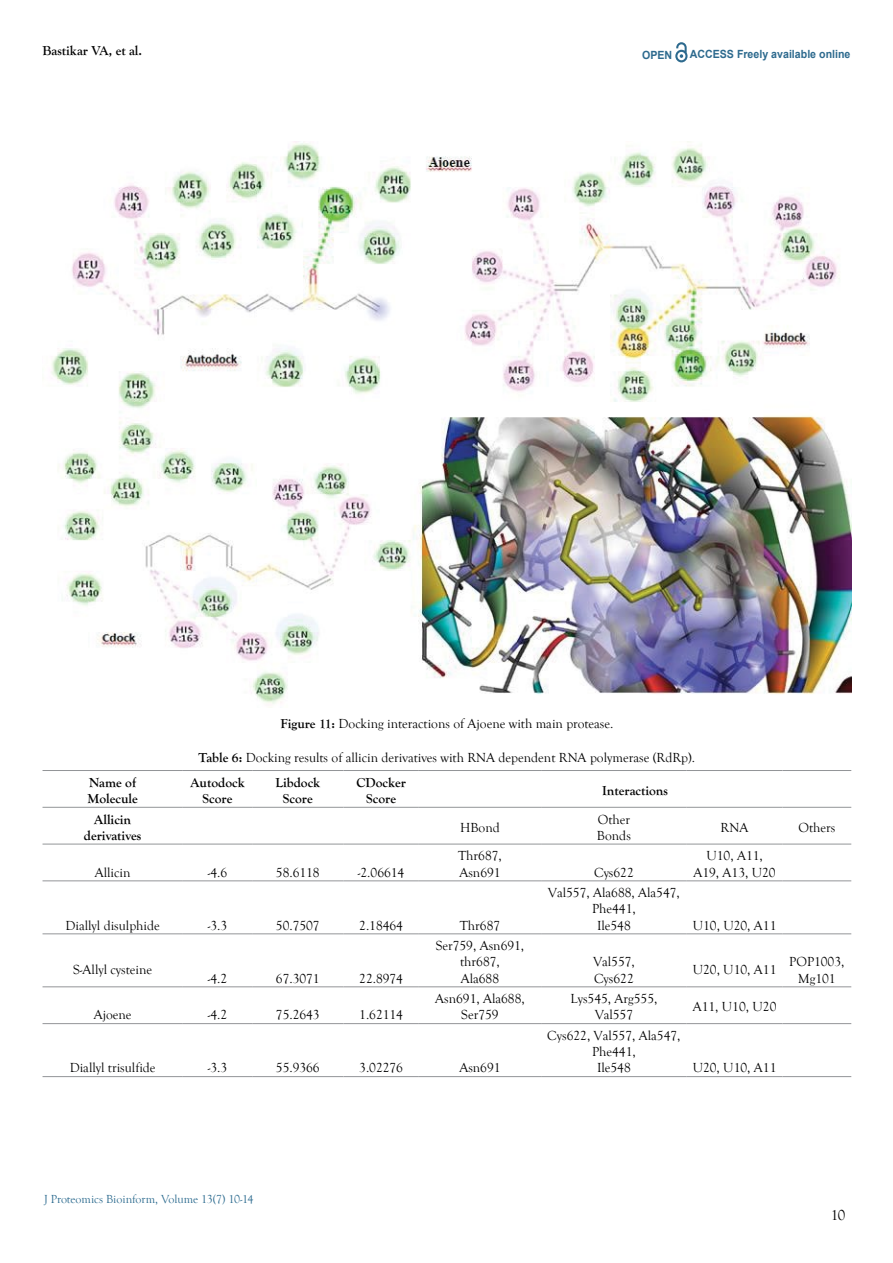
<style>
.page{position:relative;width:893px;height:1263px;background:#fff}
.page>*{position:absolute;margin:0;border:0;box-sizing:border-box;transform-origin:0 0}
.t1{font:15px "Goudy Old Style T";color:#000}
.t2{font:13.5px/16.2px "Goudy Old Style T";color:#000;text-align:center}
.t3{font:700 13.5px/16.2px "Goudy Old Style T";color:#000;text-align:center}
.t4{font:12px "Goudy Old Style T";color:#2c6b8f}
.t5{font:700 11.25px "Arial";color:#2d6a8e;scale:.94 1}
.s1{font-weight:700}
</style>
<div class="page">
<svg style="left:675px;top:43px;width:12px;height:19px"></svg>
<img style="left:51px;top:141px;width:800px;height:563px">
<hr style="left:43px;top:770px;width:140px;height:1px;background:#939598">
<hr style="left:183px;top:770px;width:69px;height:1px;background:#939598">
<hr style="left:252px;top:770px;width:91px;height:1px;background:#939598">
<hr style="left:343px;top:770px;width:76px;height:1px;background:#939598">
<hr style="left:419px;top:770px;width:122px;height:1px;background:#939598">
<hr style="left:541px;top:770px;width:146px;height:1px;background:#939598">
<hr style="left:687px;top:770px;width:95px;height:1px;background:#939598">
<hr style="left:782px;top:770px;width:69px;height:1px;background:#939598">
<hr style="left:43px;top:807px;width:140px;height:1px;background:#939598">
<hr style="left:183px;top:807px;width:69px;height:1px;background:#939598">
<hr style="left:252px;top:807px;width:91px;height:1px;background:#939598">
<hr style="left:343px;top:807px;width:76px;height:1px;background:#939598">
<hr style="left:419px;top:807px;width:122px;height:1px;background:#939598">
<hr style="left:541px;top:807px;width:146px;height:1px;background:#939598">
<hr style="left:687px;top:807px;width:95px;height:1px;background:#939598">
<hr style="left:782px;top:807px;width:69px;height:1px;background:#939598">
<hr style="left:43px;top:844px;width:140px;height:1px;background:#939598">
<hr style="left:183px;top:844px;width:69px;height:1px;background:#939598">
<hr style="left:252px;top:844px;width:91px;height:1px;background:#939598">
<hr style="left:343px;top:844px;width:76px;height:1px;background:#939598">
<hr style="left:419px;top:844px;width:122px;height:1px;background:#939598">
<hr style="left:541px;top:844px;width:146px;height:1px;background:#939598">
<hr style="left:687px;top:844px;width:95px;height:1px;background:#939598">
<hr style="left:782px;top:844px;width:69px;height:1px;background:#939598">
<hr style="left:43px;top:880px;width:140px;height:1px;background:#939598">
<hr style="left:183px;top:880px;width:69px;height:1px;background:#939598">
<hr style="left:252px;top:880px;width:91px;height:1px;background:#939598">
<hr style="left:343px;top:880px;width:76px;height:1px;background:#939598">
<hr style="left:419px;top:880px;width:122px;height:1px;background:#939598">
<hr style="left:541px;top:880px;width:146px;height:1px;background:#939598">
<hr style="left:687px;top:880px;width:95px;height:1px;background:#939598">
<hr style="left:782px;top:880px;width:69px;height:1px;background:#939598">
<hr style="left:43px;top:933px;width:140px;height:1px;background:#939598">
<hr style="left:183px;top:933px;width:69px;height:1px;background:#939598">
<hr style="left:252px;top:933px;width:91px;height:1px;background:#939598">
<hr style="left:343px;top:933px;width:76px;height:1px;background:#939598">
<hr style="left:419px;top:933px;width:122px;height:1px;background:#939598">
<hr style="left:541px;top:933px;width:146px;height:1px;background:#939598">
<hr style="left:687px;top:933px;width:95px;height:1px;background:#939598">
<hr style="left:782px;top:933px;width:69px;height:1px;background:#939598">
<hr style="left:43px;top:986px;width:140px;height:1px;background:#939598">
<hr style="left:183px;top:986px;width:69px;height:1px;background:#939598">
<hr style="left:252px;top:986px;width:91px;height:1px;background:#939598">
<hr style="left:343px;top:986px;width:76px;height:1px;background:#939598">
<hr style="left:419px;top:986px;width:122px;height:1px;background:#939598">
<hr style="left:541px;top:986px;width:146px;height:1px;background:#939598">
<hr style="left:687px;top:986px;width:95px;height:1px;background:#939598">
<hr style="left:782px;top:986px;width:69px;height:1px;background:#939598">
<hr style="left:43px;top:1023px;width:140px;height:1px;background:#939598">
<hr style="left:183px;top:1023px;width:69px;height:1px;background:#939598">
<hr style="left:252px;top:1023px;width:91px;height:1px;background:#939598">
<hr style="left:343px;top:1023px;width:76px;height:1px;background:#939598">
<hr style="left:419px;top:1023px;width:122px;height:1px;background:#939598">
<hr style="left:541px;top:1023px;width:146px;height:1px;background:#939598">
<hr style="left:687px;top:1023px;width:95px;height:1px;background:#939598">
<hr style="left:782px;top:1023px;width:69px;height:1px;background:#939598">
<hr style="left:43px;top:1076px;width:140px;height:1px;background:#939598">
<hr style="left:183px;top:1076px;width:69px;height:1px;background:#939598">
<hr style="left:252px;top:1076px;width:91px;height:1px;background:#939598">
<hr style="left:343px;top:1076px;width:76px;height:1px;background:#939598">
<hr style="left:419px;top:1076px;width:122px;height:1px;background:#939598">
<hr style="left:541px;top:1076px;width:146px;height:1px;background:#939598">
<hr style="left:687px;top:1076px;width:95px;height:1px;background:#939598">
<hr style="left:782px;top:1076px;width:69px;height:1px;background:#939598">
<p class="t3" style="left:43px;top:42px;width:101px">Bastikar VA, et al.</p>
<p class="t5" style="left:642px;top:47px;width:34px">OPEN</p>
<p class="t5" style="left:690px;top:46px;width:172px">ACCESS Freely available online</p>
<p class="t2" style="left:280px;top:716px;width:334px"><span class="s1">Figure 11:</span> Docking interactions of Ajoene with main protease.</p>
<p class="t2" style="left:199px;top:749px;width:498px"><span class="s1">Table 6:</span> Docking results of allicin derivatives with RNA dependent RNA polymerase (RdRp).</p>
<p class="t3" style="left:87px;top:774px;width:52px;text-align:left">Name of<br>Molecule</p>
<p class="t3" style="left:190px;top:774px;width:56px">Autodock<br>Score</p>
<p class="t3" style="left:275px;top:774px;width:46px">Libdock<br>Score</p>
<p class="t3" style="left:356px;top:774px;width:51px">CDocker<br>Score</p>
<p class="t3" style="left:602px;top:782px;width:67px">Interactions</p>
<p class="t3" style="left:84px;top:811px;width:59px">Allicin derivatives</p>
<p class="t2" style="left:460px;top:819px;width:41px">HBond</p>
<p class="t2" style="left:597px;top:811px;width:35px;text-align:left">Other<br>Bonds</p>
<p class="t2" style="left:721px;top:819px;width:29px">RNA</p>
<p class="t2" style="left:798px;top:819px;width:38px">Others</p>
<p class="t2" style="left:95px;top:864px;width:37px">Allicin</p>
<p class="t2" style="left:208px;top:864px;width:21px">-4.6</p>
<p class="t2" style="left:276px;top:864px;width:45px">58.6118</p>
<p class="t2" style="left:358px;top:864px;width:48px">-2.06614</p>
<p class="t2" style="left:458px;top:848px;width:45px;text-align:left">Thr687,<br>Asn691</p>
<p class="t2" style="left:693px;top:848px;width:84px">U10, A11,<br>A19, A13, U20</p>
<p class="t2" style="left:594px;top:864px;width:41px">Cys622</p>
<p class="t2" style="left:65px;top:917px;width:96px">Diallyl disulphide</p>
<p class="t2" style="left:208px;top:917px;width:21px">-3.3</p>
<p class="t2" style="left:276px;top:917px;width:45px">50.7507</p>
<p class="t2" style="left:359px;top:917px;width:45px">2.18464</p>
<p class="t2" style="left:460px;top:917px;width:42px">Thr687</p>
<p class="t2" style="left:73px;top:962px;width:80px">S-Allyl cysteine</p>
<p class="t2" style="left:208px;top:970px;width:21px">-4.2</p>
<p class="t2" style="left:276px;top:970px;width:45px">67.3071</p>
<p class="t2" style="left:359px;top:970px;width:45px">22.8974</p>
<p class="t2" style="left:436px;top:938px;width:90px">Ser759, Asn691, thr687,<br>Ala688</p>
<p class="t2" style="left:548px;top:885px;width:133px">Val557, Ala688, Ala547,<br>Phe441,<br>Ile548</p>
<p class="t2" style="left:693px;top:917px;width:85px">U10, U20, A11</p>
<p class="t2" style="left:593px;top:954px;width:43px;text-align:left">Val557,<br>Cys622</p>
<p class="t2" style="left:693px;top:962px;width:85px">U20, U10, A11</p>
<p class="t2" style="left:789px;top:954px;width:57px">POP1003,<br>Mg101</p>
<p class="t2" style="left:94px;top:1007px;width:39px">Ajoene</p>
<p class="t2" style="left:208px;top:1007px;width:21px">-4.2</p>
<p class="t2" style="left:276px;top:1007px;width:45px">75.2643</p>
<p class="t2" style="left:359px;top:1007px;width:45px">1.62114</p>
<p class="t2" style="left:435px;top:991px;width:91px">Asn691, Ala688,<br>Ser759</p>
<p class="t2" style="left:570px;top:991px;width:88px">Lys545, Arg555,<br>Val557</p>
<p class="t2" style="left:693px;top:999px;width:85px">A11, U10, U20</p>
<p class="t2" style="left:70px;top:1060px;width:87px">Diallyl trisulfide</p>
<p class="t2" style="left:208px;top:1060px;width:21px">-3.3</p>
<p class="t2" style="left:276px;top:1060px;width:45px">55.9366</p>
<p class="t2" style="left:359px;top:1060px;width:45px">3.02276</p>
<p class="t2" style="left:459px;top:1060px;width:43px">Asn691</p>
<p class="t4" style="left:44px;top:1192px;width:211px">J Proteomics Bioinform, Volume 13(7) 10-14</p>
<p class="t2" style="left:547px;top:1028px;width:135px">Cys622, Val557, Ala547,<br>Phe441,<br>Ile548</p>
<p class="t2" style="left:693px;top:1060px;width:85px">U20, U10, A11</p>
<p class="t1" style="left:831px;top:1207px;width:16px">10</p>
</div>
